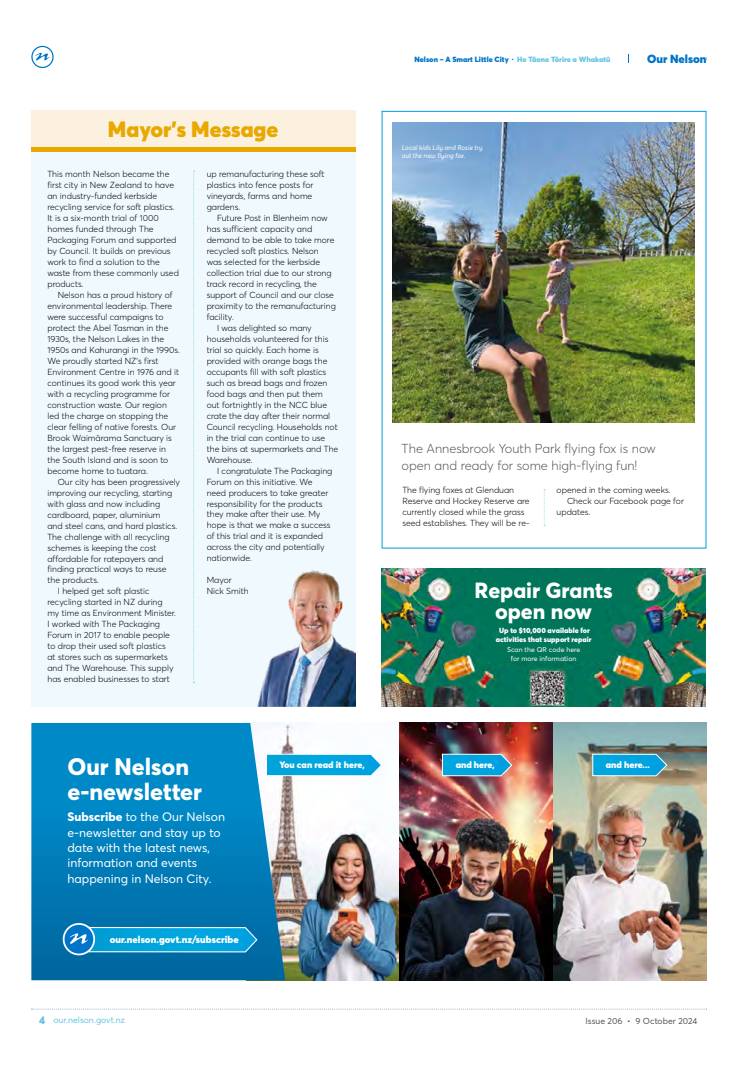
<style>
.page{position:relative;width:738px;height:1078px;background:#fff}
.page>*{position:absolute;margin:0;border:0;box-sizing:border-box;transform-origin:0 0}
.t1{font:800 23.5px "Averta";color:#fff}
.t2{font:900 21.9px "Averta";color:#e8a800}
.t3{font:800 21.7px/20.2px "Averta";color:#fff;text-align:center}
.t4{font:300 12.8px/16.5px "Averta";color:#58585a}
.t5{font:12.2px/15.4px "Averta";color:#fff}
.t6{font:900 11.6px "Averta";color:#0074c8}
.t7{font:900 9.9px "Averta";color:#fff}
.t8{font:900 9.2px "Averta";color:#fff}
.t9{font:300 8.7px/11px "Averta";color:#000}
.t10{font:8.7px "Averta";color:#58585a}
.t11{font:8.7px "Averta";color:#65c5e4}
.t12{font:900 7.5px "Averta";color:#0074c8}
.t13{font:900 7.3px/9.1px "Averta";color:#fff;text-align:center}
.t14{font:italic 6.9px/7.3px "Averta";color:#fff}
.t15{font:6.9px/9.1px "Averta";color:#fff;text-align:center}
.s1{color:#65c5e4}
.s2{font-weight:800}
.s3{font-weight:900;font-size:11px}
</style>
<div class="page">
<svg style="left:32px;top:46px;width:21px;height:21px"></svg>
<div style="left:31px;top:46px;width:23px;height:22px;border:1px solid #0074c8;border-radius:50%"></div>
<svg style="left:35px;top:53px;width:15px;height:8px"></svg>
<div style="left:31px;top:111px;width:325px;height:36px;background:#fcf1de"></div>
<div style="left:31px;top:151px;width:325px;height:555px;background:#f0f9fd"></div>
<img style="left:257px;top:570px;width:99px;height:136px">
<svg style="left:193px;top:171px;width:1px;height:512px"></svg>
<hr style="left:31px;top:147px;width:325px;height:4px;background:#e8a800">
<svg style="left:543px;top:489px;width:2px;height:36px"></svg>
<img style="left:392px;top:122px;width:301px;height:300px">
<img style="left:285px;top:722px;width:420px;height:258px">
<svg style="left:285px;top:753px;width:97px;height:23px;background:#2bb3e3"></svg>
<svg style="left:591px;top:753px;width:76px;height:23px;background:#26a8d5"></svg>
<svg style="left:441px;top:753px;width:71px;height:23px;background:#2ea5d2"></svg>
<svg style="left:31px;top:722px;width:254px;height:258px;background:#1084bc"></svg>
<svg style="left:64px;top:923px;width:30px;height:31px"></svg>
<div style="left:63px;top:922px;width:32px;height:33px;border:2px solid #fff;border-radius:50%"></div>
<svg style="left:69px;top:926px;width:189px;height:26px;background:#18a3d9"></svg>
<img style="left:381px;top:568px;width:324px;height:138px">
<div style="left:484px;top:639px;width:126px;height:22px;background:#007559"></div>
<div style="left:466px;top:572px;width:164px;height:31px;background:#007559"></div>
<div style="left:489px;top:599px;width:115px;height:31px;background:#007559"></div>
<img style="left:527px;top:668px;width:40px;height:38px">
<svg style="left:31px;top:1008px;width:676px;height:1px"></svg>
<h2 class="t2" style="left:108px;top:114px;width:172px">Mayor's Message</h2>
<p class="t9" style="left:47px;top:168px;width:133px">This month Nelson became the first city in New Zealand to have an industry-funded kerbside recycling service for soft plastics.<br>It is a six-month trial of 1000 homes funded through The<br>Packaging Forum and supported by Council. It builds on previous work to find a solution to the waste from these commonly used products.</p>
<p class="t9" style="left:47px;top:289px;width:134px;text-indent:10px">Nelson has a proud history of environmental leadership. There were successful campaigns to protect the Abel Tasman in the<br>1930s, the Nelson Lakes in the<br>1950s and Kahurangi in the 1990s.<br>We proudly started NZ’s first<br>Environment Centre in 1976 and it continues its good work this year with a recycling programme for construction waste. Our region led the charge on stopping the clear felling of native forests. Our<br>Brook Waimārama Sanctuary is the largest pest-free reserve in the South Island and is soon to become home to tuatara.</p>
<p class="t9" style="left:58px;top:475px;width:124px">Our city has been progressively</p>
<p class="t9" style="left:47px;top:486px;width:126px">improving our recycling, starting</p>
<p class="t9" style="left:47px;top:497px;width:114px">with glass and now including</p>
<p class="t9" style="left:47px;top:508px;width:114px">cardboard, paper, aluminium</p>
<p class="t9" style="left:47px;top:519px;width:131px">and steel cans, and hard plastics.</p>
<p class="t9" style="left:47px;top:530px;width:123px">The challenge with all recycling</p>
<p class="t9" style="left:47px;top:541px;width:110px">schemes is keeping the cost</p>
<p class="t9" style="left:47px;top:552px;width:117px">affordable for ratepayers and</p>
<p class="t9" style="left:47px;top:563px;width:120px">finding practical ways to reuse</p>
<p class="t9" style="left:47px;top:574px;width:53px">the products.</p>
<p class="t9" style="left:58px;top:585px;width:93px">I helped get soft plastic</p>
<p class="t9" style="left:47px;top:596px;width:117px">recycling started in NZ during</p>
<p class="t9" style="left:47px;top:607px;width:130px">my time as Environment Minister.</p>
<p class="t9" style="left:47px;top:618px;width:114px">I worked with The Packaging</p>
<p class="t9" style="left:47px;top:629px;width:124px">Forum in 2017 to enable people</p>
<p class="t9" style="left:47px;top:640px;width:120px">to drop their used soft plastics</p>
<p class="t9" style="left:47px;top:651px;width:122px">at stores such as supermarkets</p>
<p class="t9" style="left:47px;top:662px;width:127px">and The Warehouse. This supply</p>
<p class="t9" style="left:47px;top:673px;width:124px">has enabled businesses to start</p>
<p class="t9" style="left:206px;top:168px;width:119px">up remanufacturing these soft plastics into fence posts for vineyards, farms and home gardens.</p>
<p class="t9" style="left:217px;top:212px;width:112px">Future Post in Blenheim now</p>
<p class="t9" style="left:206px;top:223px;width:107px">has sufficient capacity and</p>
<p class="t9" style="left:206px;top:234px;width:129px">demand to be able to take more</p>
<p class="t9" style="left:206px;top:245px;width:114px">recycled soft plastics. Nelson</p>
<p class="t9" style="left:206px;top:256px;width:115px">was selected for the kerbside</p>
<p class="t9" style="left:206px;top:267px;width:126px">collection trial due to our strong</p>
<p class="t9" style="left:206px;top:278px;width:112px">track record in recycling, the</p>
<p class="t9" style="left:206px;top:289px;width:129px">support of Council and our close</p>
<p class="t9" style="left:206px;top:300px;width:131px">proximity to the remanufacturing</p>
<p class="t9" style="left:206px;top:311px;width:29px">facility.</p>
<p class="t9" style="left:217px;top:322px;width:96px">I was delighted so many</p>
<p class="t9" style="left:206px;top:333px;width:123px">households volunteered for this</p>
<p class="t9" style="left:206px;top:344px;width:113px">trial so quickly. Each home is</p>
<p class="t9" style="left:206px;top:355px;width:122px">provided with orange bags the</p>
<p class="t9" style="left:206px;top:365px;width:121px">occupants fill with soft plastics</p>
<p class="t9" style="left:206px;top:376px;width:122px">such as bread bags and frozen</p>
<p class="t9" style="left:206px;top:387px;width:117px">food bags and then put them</p>
<p class="t9" style="left:206px;top:398px;width:122px">out fortnightly in the NCC blue</p>
<p class="t9" style="left:206px;top:409px;width:125px">crate the day after their normal</p>
<p class="t9" style="left:206px;top:420px;width:132px">Council recycling. Households not</p>
<p class="t9" style="left:206px;top:431px;width:120px">in the trial can continue to use</p>
<p class="t9" style="left:206px;top:442px;width:133px">the bins at supermarkets and The</p>
<p class="t9" style="left:206px;top:453px;width:47px">Warehouse.</p>
<p class="t9" style="left:217px;top:464px;width:117px">I congratulate The Packaging</p>
<p class="t9" style="left:206px;top:475px;width:107px">Forum on this initiative. We</p>
<p class="t9" style="left:206px;top:486px;width:123px">need producers to take greater</p>
<p class="t9" style="left:206px;top:497px;width:117px">responsibility for the products</p>
<p class="t9" style="left:206px;top:508px;width:115px">they make after their use. My</p>
<p class="t9" style="left:206px;top:519px;width:125px">hope is that we make a success</p>
<p class="t9" style="left:206px;top:530px;width:118px">of this trial and it is expanded</p>
<p class="t9" style="left:206px;top:541px;width:119px">across the city and potentially</p>
<p class="t9" style="left:206px;top:552px;width:47px">nationwide.</p>
<p class="t9" style="left:206px;top:574px;width:44px">Mayor<br>Nick Smith</p>
<p class="t12" style="left:414px;top:54px;width:197px">Nelson – A Smart Little City · <span class="s1">He Tāone Tōrire a Whakatū</span></p>
<h3 class="t6" style="left:646px;top:50px;width:92px">Our NelsonOur N</h3>
<p class="t14" style="left:401px;top:144px;width:82px">Local kids Lily and Rosie try out the new flying fox.</p>
<h3 class="t4" style="left:401px;top:439px;width:255px">The Annesbrook Youth Park flying fox is now open and ready for some high-flying fun!</h3>
<p class="t9" style="left:402px;top:483px;width:129px">The flying foxes at Glenduan<br>Reserve and Hockey Reserve are currently closed while the grass seed establishes. They will be re-</p>
<p class="t9" style="left:556px;top:483px;width:115px">opened in the coming weeks.</p>
<p class="t9" style="left:566px;top:494px;width:118px">Check our Facebook page for</p>
<p class="t9" style="left:556px;top:505px;width:35px">updates.</p>
<h3 class="t3" style="left:474px;top:579px;width:140px">Repair Grants open now</h3>
<p class="t13" style="left:495px;top:625px;width:97px">Up to $10,000 available for activities that support repair</p>
<p class="t15" style="left:506px;top:644px;width:75px">Scan the QR code here for more information</p>
<h1 class="t1" style="left:67px;top:750px;width:123px">Our Nelson</h1>
<p class="t8" style="left:279px;top:758px;width:87px">You can read it here,</p>
<p class="t8" style="left:455px;top:758px;width:41px">and here,</p>
<p class="t8" style="left:605px;top:758px;width:46px">and here...</p>
<h1 class="t1" style="left:67px;top:774px;width:136px">e-newsletter</h1>
<h3 class="t5" style="left:67px;top:808px;width:159px"><span class="s2">Subscribe</span> to the Our Nelson e-newsletter and stay up to date with the latest news, information and events happening in Nelson City.</h3>
<p class="t7" style="left:110px;top:931px;width:130px">our.nelson.govt.nz/subscribe</p>
<p class="t11" style="left:39px;top:1013px;width:87px"><span class="s3">4</span> our.nelson.govt.nz</p>
<p class="t10" style="left:585px;top:1014px;width:113px">Issue 206 • 9 October 2024</p>
</div>
